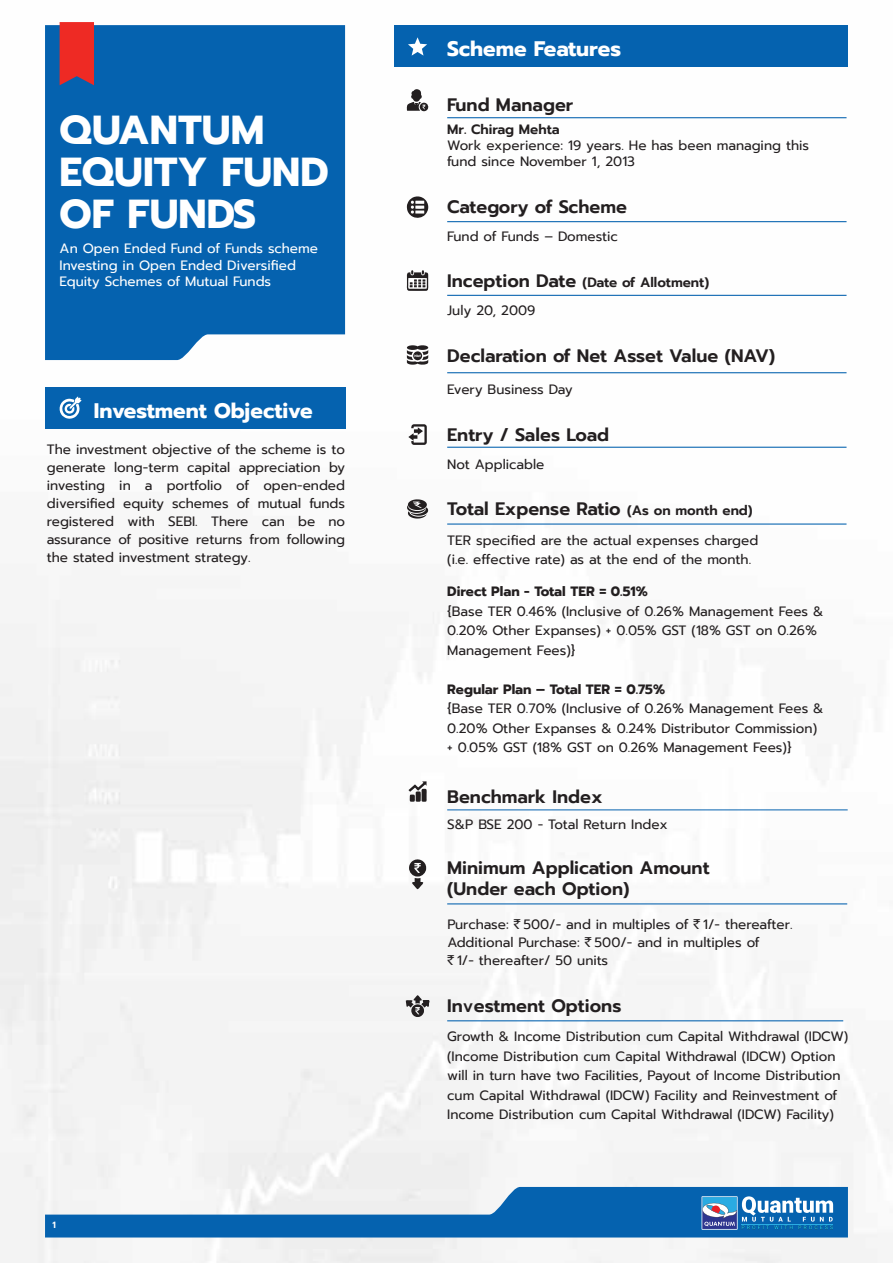
<style>
.page{position:relative;width:893px;height:1263px;background:#fff}
.page>*{position:absolute;margin:0;border:0;box-sizing:border-box;transform-origin:0 0}
.t1{font:700 40.35px/41.8px "Prompt";color:#fff}
.t2{font:700 21px "Prompt";color:#fff}
.t3{font:600 18px/20.4px "Prompt";color:#231f20}
.t4{font:13.5px/19.5px "Prompt";color:#231f20}
.t5{font:13.5px/16.2px "Prompt";color:#fff}
.t6{font:600 13.5px/28.8px "Prompt";color:#231f20}
.t7{font:700 13.5px "Prompt";color:#231f20}
.t8{font:600 9px "Prompt";color:#fff}
.s1{font-size:18px}
.s2{font-weight:400}
.s3{font-size:13.5px}
.s4{font-family:"Indian Rupee"}
</style>
<div class="page">
<img style="left:0;top:22px;width:890px;height:1241px">
<div style="left:394px;top:26px;width:454px;height:41px;background:#0562af"></div>
<svg style="left:407px;top:89px;width:23px;height:22px"></svg>
<hr style="left:447px;top:117px;width:399px;height:1px;background:#0562af">
<svg style="left:407px;top:196px;width:21px;height:23px"></svg>
<hr style="left:447px;top:221px;width:399px;height:1px;background:#0562af">
<svg style="left:406px;top:270px;width:23px;height:21px"></svg>
<hr style="left:447px;top:295px;width:399px;height:1px;background:#0562af">
<svg style="left:407px;top:345px;width:21px;height:20px"></svg>
<hr style="left:447px;top:372px;width:399px;height:1px;background:#0562af">
<svg style="left:408px;top:424px;width:19px;height:21px"></svg>
<hr style="left:447px;top:447px;width:399px;height:1px;background:#0562af">
<svg style="left:407px;top:499px;width:21px;height:19px"></svg>
<hr style="left:447px;top:523px;width:399px;height:2px;background:#0562af">
<svg style="left:408px;top:37px;width:19px;height:19px"></svg>
<svg style="left:408px;top:781px;width:19px;height:21px"></svg>
<hr style="left:447px;top:809px;width:401px;height:1px;background:#0562af">
<svg style="left:409px;top:856px;width:17px;height:35px"></svg>
<hr style="left:447px;top:903px;width:400px;height:1px;background:#0562af">
<div style="left:45px;top:387px;width:300px;height:41px;background:#0562af"></div>
<svg style="left:59px;top:396px;width:23px;height:23px"></svg>
<hr style="left:447px;top:1020px;width:396px;height:1px;background:#0562af">
<svg style="left:405px;top:994px;width:25px;height:23px"></svg>
<div style="left:45px;top:25px;width:300px;height:335px;background:#0562af"></div>
<svg style="left:60px;top:22px;width:34px;height:63px;background:#de2e2d"></svg>
<svg style="left:45px;top:1187px;width:803px;height:50px"></svg>
<hr style="left:741px;top:1224px;width:92px;height:1px;background:#2aabe2">
<h1 class="t1" style="left:60px;top:109px;width:271px">QUANTUM<br>EQUITY FUND<br>OF FUNDS</h1>
<p class="t5" style="left:60px;top:241px;width:260px">An Open Ended Fund of Funds scheme<br>Investing in Open Ended Diversified<br>Equity Schemes of Mutual Funds</p>
<h2 class="t2" style="left:94px;top:395px;width:220px">Investment Objective</h2>
<p class="t4" style="left:47px;top:441px;width:300px;line-height:18px;text-align:justify">The investment objective of the scheme is to generate long-term capital appreciation by investing in a portfolio of open-ended diversified equity schemes of mutual funds registered with SEBI. There can be no assurance of positive returns from following the stated investment strategy.</p>
<p class="t8" style="left:53px;top:1218px;width:5px">1</p>
<h2 class="t2" style="left:447px;top:32px;width:176px">Scheme Features</h2>
<h3 class="t3" style="left:447px;top:94px;width:128px">Fund Manager</h3>
<p class="t6" style="left:447px;top:115px;width:114px">Mr. Chirag Mehta</p>
<p class="t4" style="left:447px;top:137px;width:363px;line-height:16.2px">Work experience: 19 years. He has been managing this fund since November 1, 2013</p>
<h3 class="t3" style="left:447px;top:197px;width:181px">Category of Scheme</h3>
<p class="t4" style="left:447px;top:227px;width:172px">Fund of Funds – Domestic</p>
<p class="t6" style="left:447px;top:267px;width:264px"><span class="s1">Inception Date</span> (Date of Allotment)<br><span class="s2">July 20, 2009</span></p>
<h3 class="t3" style="left:447px;top:346px;width:329px">Declaration of Net Asset Value (NAV)</h3>
<p class="t4" style="left:447px;top:380px;width:127px">Every Business Day</p>
<h3 class="t3" style="left:447px;top:424px;width:163px">Entry / Sales Load</h3>
<p class="t4" style="left:447px;top:454px;width:99px">Not Applicable</p>
<h3 class="t3" style="left:447px;top:499px;width:307px">Total Expense Ratio <span class="s3">(As on month end)</span></h3>
<p class="t4" style="left:447px;top:530px;width:313px">TER specified are the actual expenses charged (i.e. effective rate) as at the end of the month.</p>
<p class="t7" style="left:447px;top:581px;width:202px">Direct Plan - Total TER = 0.51%</p>
<p class="t4" style="left:447px;top:601px;width:378px">{Base TER 0.46% (Inclusive of 0.26% Management Fees &amp;<br>0.20% Other Expanses) + 0.05% GST (18% GST on 0.26%<br>Management Fees)}</p>
<p class="t7" style="left:447px;top:679px;width:219px">Regular Plan – Total TER = 0.75%</p>
<p class="t4" style="left:447px;top:699px;width:378px">{Base TER 0.70% (Inclusive of 0.26% Management Fees &amp;<br>0.20% Other Expanses &amp; 0.24% Distributor Commission) + 0.05% GST (18% GST on 0.26% Management Fees)}</p>
<h3 class="t3" style="left:447px;top:787px;width:157px">Benchmark Index</h3>
<p class="t4" style="left:447px;top:815px;width:222px">S&amp;P BSE 200 - Total Return Index</p>
<h3 class="t3" style="left:447px;top:858px;width:264px">Minimum Application Amount (Under each Option)</h3>
<p class="t4" style="left:447px;top:915px;width:347px;line-height:18px">Purchase: <span class="s4">`</span>500/- and in multiples of <span class="s4">`</span>1/- thereafter.<br>Additional Purchase: <span class="s4">`</span>500/- and in multiples of<br><span class="s4">`</span>1/- thereafter/ 50 units</p>
<h3 class="t3" style="left:447px;top:995px;width:176px">Investment Options</h3>
<p class="t4" style="left:447px;top:1027px;width:403px">Growth &amp; Income Distribution cum Capital Withdrawal (IDCW) (Income Distribution cum Capital Withdrawal (IDCW) Option will in turn have two Facilities, Payout of Income Distribution cum Capital Withdrawal (IDCW) Facility and Reinvestment of Income Distribution cum Capital Withdrawal (IDCW) Facility)</p>
</div>
